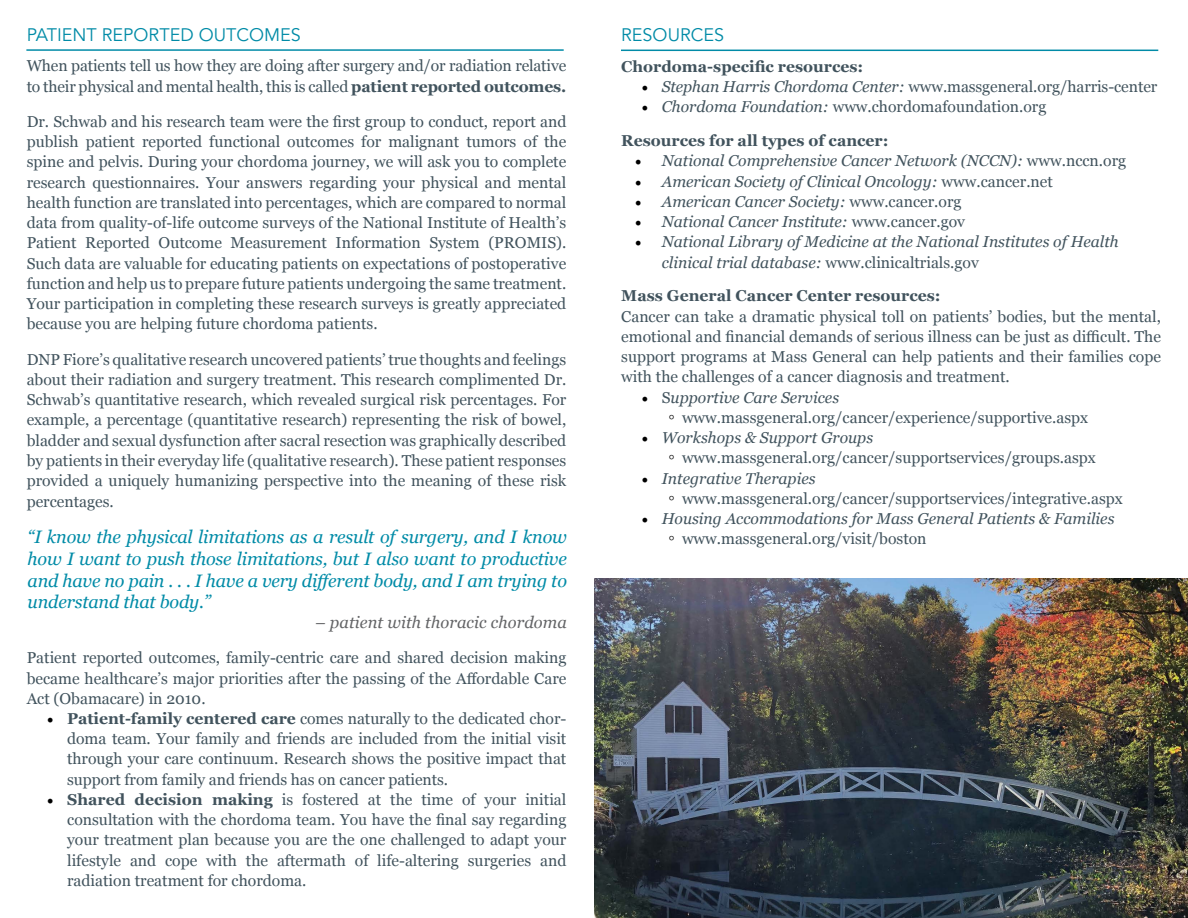
<style>
.page{position:relative;width:1188px;height:918px;background:#fff}
.page>*{position:absolute;margin:0;border:0;box-sizing:border-box;transform-origin:0 0}
.t1{font:italic 18px/21.6px "Georgia";letter-spacing:-.01em;color:#018ba7;text-align:justify}
.t2{font:18px "Avenir LT Std";color:#018ba7}
.t3{font:italic 16.5px "Georgia";letter-spacing:.005em;color:#636466}
.t4{font:15.75px/20.2px "Georgia";color:#41535d;text-align:justify}
.t5{font:italic 15.75px/20.2px "Georgia";color:#41535d}
.t6{font:700 15.75px/33.8px "Georgia";color:#41535d}
.s1{font-weight:700}
.s2{font-family:"Minion Pro";font-size:18px;color:#000}
.s3{font-style:italic}
.s4{font-family:"Minion Pro";font-weight:400;font-size:18px;color:#000}
.s5{font-weight:400;font-style:italic}
.s6{font-weight:400}
.s7{font-family:"Minion Pro";font-style:normal;font-size:18px;color:#000}
.s8{font-style:normal}
.s9{font-size:18px;color:#000}
.s10{font-style:normal;font-size:18px;color:#000}
</style>
<div class="page">
<hr style="left:621px;top:50px;width:537px;height:1px;background:#018ba7">
<img style="left:594px;top:578px;width:594px;height:340px">
<hr style="left:26px;top:49px;width:538px;height:2px;background:#018ba7">
<p class="t2" style="left:27px;top:24px;width:276px">PATIENT REPORTED OUTCOMES</p>
<p class="t4" style="left:27px;top:56px;width:541px">When patients tell us how they are doing after surgery and/or radiation relative to their physical and mental health, this is called <span class="s1">patient reported outcomes.</span></p>
<p class="t4" style="left:27px;top:112px;width:541px">Dr. Schwab and his research team were the first group to conduct, report and publish patient reported functional outcomes for malignant tumors of the spine and pelvis. During your chordoma journey, we will ask you to complete research questionnaires. Your answers regarding your physical and mental health function are translated into percentages, which are compared to normal data from quality-of-life outcome surveys of the National Institute of Health’s Patient Reported Outcome Measurement Information System (PROMIS).<br>Such data are valuable for educating patients on expectations of postoperative function and help us to prepare future patients undergoing the same treatment.<br>Your participation in completing these research surveys is greatly appreciated because you are helping future chordoma patients.</p>
<p class="t4" style="left:27px;top:350px;width:541px">DNP Fiore’s qualitative research uncovered patients’ true thoughts and feelings about their radiation and surgery treatment. This research complimented Dr.<br>Schwab’s quantitative research, which revealed surgical risk percentages. For example, a percentage (quantitative research) representing the risk of bowel, bladder and sexual dysfunction after sacral resection was graphically described by patients in their everyday life (qualitative research). These patient responses provided a uniquely humanizing perspective into the meaning of these risk percentages.</p>
<p class="t1" style="left:28px;top:526px;width:541px">“I know the physical limitations as a result of surgery, and I know how I want to push those limitations, but I also want to productive and have no pain . . . I have a very different body, and I am trying to understand that body.”</p>
<p class="t3" style="left:315px;top:612px;width:253px">– patient with thoracic chordoma</p>
<p class="t4" style="left:27px;top:648px;width:541px">Patient reported outcomes, family-centric care and shared decision making became healthcare’s major priorities after the passing of the Affordable Care Act (Obamacare) in 2010.</p>
<p class="t4" style="left:67px;top:709px;width:501px;text-indent:-20px"><span class="s2">•</span> <span class="s1">Patient-family centered care</span> comes naturally to the dedicated chor&shy;doma team. Your family and friends are included from the initial visit through your care continuum. Research shows the positive impact that support from family and friends has on cancer patients.</p>
<p class="t4" style="left:67px;top:790px;width:501px;text-indent:-20px"><span class="s2">•</span> <span class="s1">Shared decision making</span> is fostered at the time of your initial consultation with the chordoma team. You have the final say regarding your treatment plan because you are the one challenged to adapt your lifestyle and cope with the aftermath of life-altering surgeries and radiation treatment for chordoma.</p>
<p class="t2" style="left:621px;top:24px;width:104px">RESOURCES</p>
<p class="t6" style="left:621px;top:50px;width:244px">Chordoma-specific resources:</p>
<p class="t4" style="left:642px;top:77px;width:517px"><span class="s2">•</span> <span class="s3">Stephan Harris Chordoma Center:</span> www.massgeneral.org/harris-center</p>
<p class="t6" style="left:621px;top:90px;width:427px;text-indent:20px"><span class="s4">•</span> <span class="s5">Chordoma Foundation:</span> <span class="s6">www.chordomafoundation.org<br></span>Resources for all types of cancer:</p>
<p class="t5" style="left:635px;top:151px;width:493px"><span class="s7">•</span> National Comprehensive Cancer Network (NCCN): <span class="s8">www.nccn.org</span></p>
<p class="t5" style="left:635px;top:171px;width:420px"><span class="s7">•</span> American Society of Clinical Oncology: <span class="s8">www.cancer.net</span></p>
<p class="t5" style="left:635px;top:191px;width:328px"><span class="s7">•</span> American Cancer Society: <span class="s8">www.cancer.org</span></p>
<p class="t5" style="left:635px;top:212px;width:332px"><span class="s7">•</span> National Cancer Institute: <span class="s8">www.cancer.gov</span></p>
<p class="t5" style="left:662px;top:232px;width:459px;text-indent:-27px"><span class="s7">•</span> National Library of Medicine at the National Institutes of Health clinical trial database: <span class="s8">www.clinicaltrials.gov</span></p>
<p class="t6" style="left:621px;top:279px;width:321px">Mass General Cancer Center resources:</p>
<p class="t4" style="left:621px;top:306px;width:541px">Cancer can take a dramatic physical toll on patients’ bodies, but the mental, emotional and financial demands of serious illness can be just as difficult. The support programs at Mass General can help patients and their families cope with the challenges of a cancer diagnosis and treatment.</p>
<p class="t4" style="left:669px;top:387px;width:421px;text-indent:-27px"><span class="s2">•</span> S<span class="s3">upportive Care Services<br></span><span class="s9">◦</span> www.massgeneral.org/cancer/experience/supportive.aspx</p>
<p class="t4" style="left:669px;top:428px;width:429px;text-indent:-27px"><span class="s2">•</span> <span class="s3">Workshops &amp; Support Groups<br></span><span class="s9">◦</span> www.massgeneral.org/cancer/supportservices/groups.aspx</p>
<p class="t4" style="left:669px;top:468px;width:456px;text-indent:-27px"><span class="s2">•</span> <span class="s3">Integrative Therapies<br></span><span class="s9">◦</span> www.massgeneral.org/cancer/supportservices/integrative.aspx</p>
<p class="t5" style="left:669px;top:509px;width:447px;text-indent:-27px"><span class="s7">•</span> Housing Accommodations for Mass General Patients &amp; Families <span class="s10">◦</span> <span class="s8">www.massgeneral.org/visit/boston</span></p>
</div>
